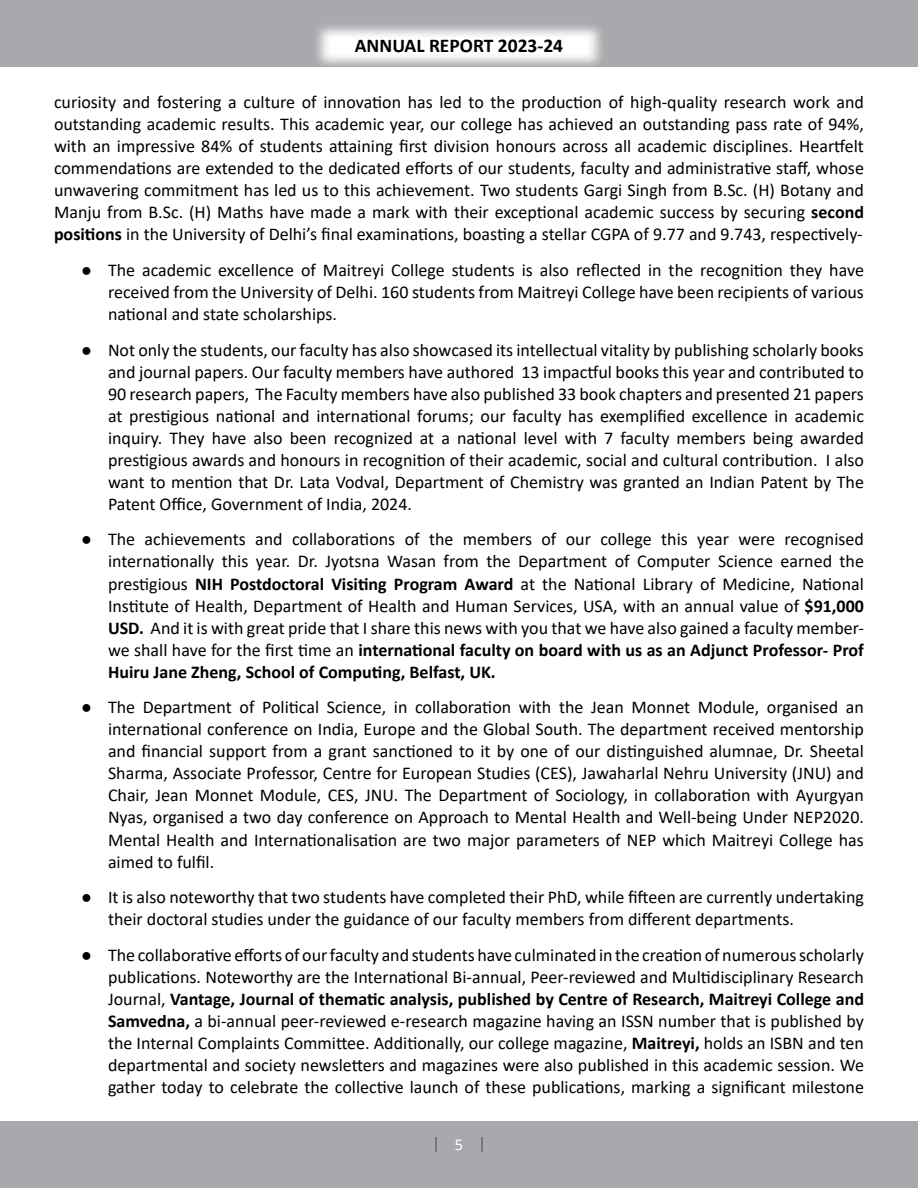
<style>
.page{position:relative;width:918px;height:1188px;background:#fff}
.page>*{position:absolute;margin:0;border:0;box-sizing:border-box;transform-origin:0 0}
.t1{font:700 19.5px "Calibri";color:#000}
.t2{font:18px/22px "Calibri";color:#000;text-align:justify}
.t3{font:16.5px "Calibri";color:#fff}
.s1{font-weight:700}
</style>
<div class="page">
<div style="left:0;top:0;width:918px;height:67px;background:#a7a9ac"></div>
<div style="left:0;top:1121px;width:918px;height:67px;background:#a7a9ac"></div>
<img style="left:316px;top:26px;width:286px;height:40px">
<svg style="left:435px;top:1137px;width:2px;height:15px"></svg>
<svg style="left:481px;top:1137px;width:2px;height:15px"></svg>
<p class="t1" style="left:355px;top:33px;width:210px">ANNUAL REPORT 2023-24</p>
<p class="t2" style="left:54px;top:91px;width:812px">curiosity and fostering a culture of innovation has led to the production of high-quality research work and outstanding academic results. This academic year, our college has achieved an outstanding pass rate of 94%, with an impressive 84% of students attaining first division honours across all academic disciplines. Heartfelt commendations are extended to the dedicated efforts of our students, faculty and administrative staff, whose unwavering commitment has led us to this achievement. Two students Gargi Singh from B.Sc. (H) Botany and Manju from B.Sc. (H) Maths have made a mark with their exceptional academic success by securing <span class="s1">second positions</span> in the University of Delhi’s final examinations, boasting a stellar CGPA of 9.77 and 9.743, respectively-</p>
<p class="t2" style="left:108px;top:258px;width:758px;text-indent:-27px">● The academic excellence of Maitreyi College students is also reflected in the recognition they have received from the University of Delhi. 160 students from Maitreyi College have been recipients of various national and state scholarships.</p>
<p class="t2" style="left:108px;top:338px;width:757px;text-indent:-27px">● Not only the students, our faculty has also showcased its intellectual vitality by publishing scholarly books and journal papers. Our faculty members have authored 13 impactful books this year and contributed to 90 research papers, The Faculty members have also published 33 book chapters and presented 21 papers at prestigious national and international forums; our faculty has exemplified excellence in academic inquiry. They have also been recognized at a national level with 7 faculty members being awarded prestigious awards and honours in recognition of their academic, social and cultural contribution. I also want to mention that Dr. Lata Vodval, Department of Chemistry was granted an Indian Patent by The Patent Office, Government of India, 2024.</p>
<p class="t2" style="left:108px;top:528px;width:758px;text-indent:-27px">● The achievements and collaborations of the members of our college this year were recognised internationally this year. Dr. Jyotsna Wasan from the Department of Computer Science earned the prestigious <span class="s1">NIH Postdoctoral Visiting Program Award</span> at the National Library of Medicine, National Institute of Health, Department of Health and Human Services, USA, with an annual value of <span class="s1">$91,000<br>USD.</span> And it is with great pride that I share this news with you that we have also gained a faculty member&shy;we shall have for the first time an <span class="s1">international faculty on board with us as an Adjunct Professor- Prof Huiru Jane Zheng, School of Computing, Belfast, UK.</span></p>
<p class="t2" style="left:108px;top:696px;width:758px;text-indent:-27px">● The Department of Political Science, in collaboration with the Jean Monnet Module, organised an international conference on India, Europe and the Global South. The department received mentorship and financial support from a grant sanctioned to it by one of our distinguished alumnae, Dr. Sheetal Sharma, Associate Professor, Centre for European Studies (CES), Jawaharlal Nehru University (JNU) and Chair, Jean Monnet Module, CES, JNU. The Department of Sociology, in collaboration with Ayurgyan Nyas, organised a two day conference on Approach to Mental Health and Well-being Under NEP2020.<br>Mental Health and Internationalisation are two major parameters of NEP which Maitreyi College has aimed to fulfil.</p>
<p class="t2" style="left:108px;top:886px;width:757px;text-indent:-27px">● It is also noteworthy that two students have completed their PhD, while fifteen are currently undertaking their doctoral studies under the guidance of our faculty members from different departments.</p>
<p class="t2" style="left:108px;top:943px;width:758px;text-indent:-27px">● The collaborative efforts of our faculty and students have culminated in the creation of numerous scholarly publications. Noteworthy are the International Bi-annual, Peer-reviewed and Multidisciplinary Research Journal, <span class="s1">Vantage, Journal of thematic analysis, published by Centre of Research, Maitreyi College and Samvedna,</span> a bi-annual peer-reviewed e-research magazine having an ISSN number that is published by the Internal Complaints Committee. Additionally, our college magazine, <span class="s1">Maitreyi,</span> holds an ISBN and ten departmental and society newsletters and magazines were also published in this academic session. We gather today to celebrate the collective launch of these publications, marking a significant milestone</p>
<p class="t3" style="left:455px;top:1133px;width:10px">5</p>
</div>
